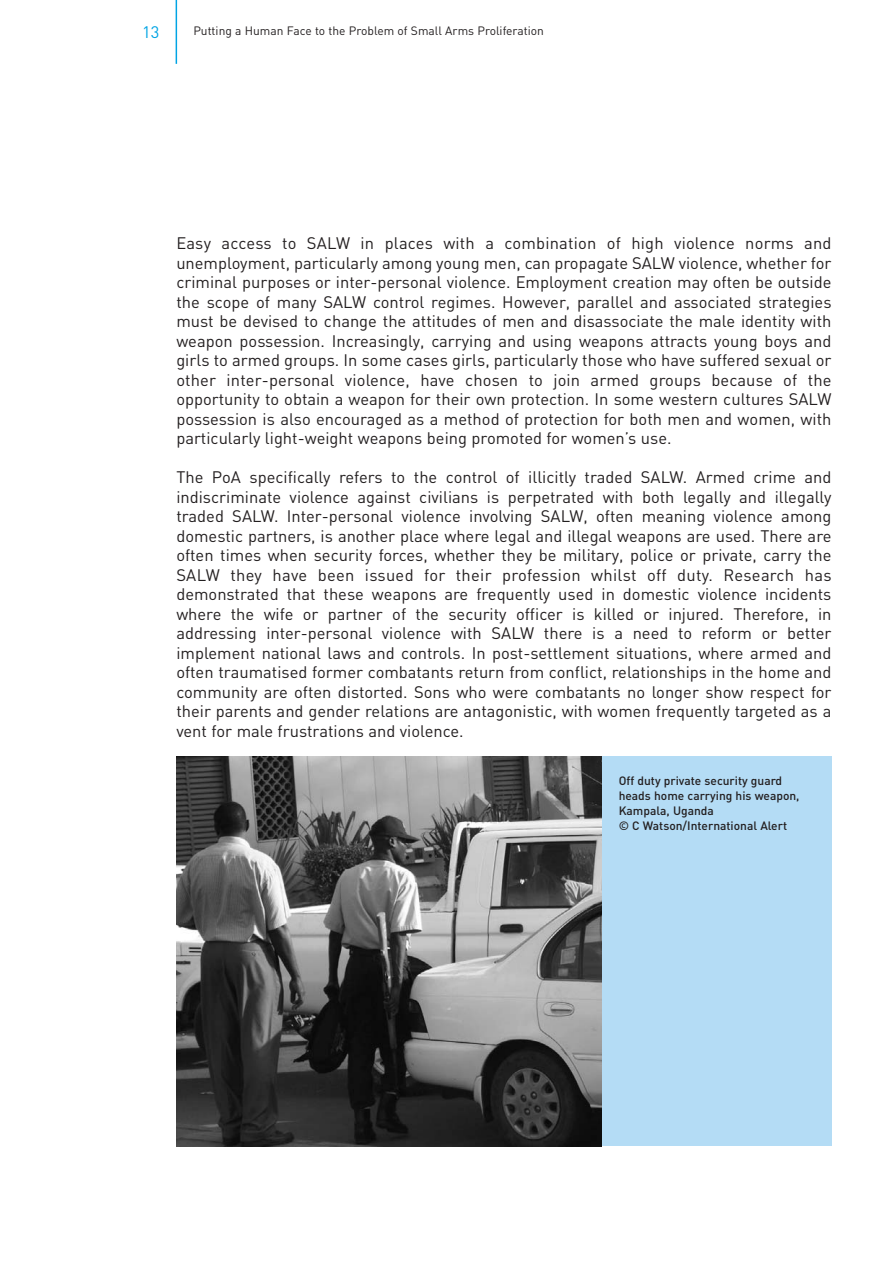
<style>
.page{position:relative;width:893px;height:1263px;background:#fff}
.page>*{position:absolute;margin:0;border:0;box-sizing:border-box;transform-origin:0 0}
.t1{font:16.5px/19.5px "DIN";color:#231f20;text-align:justify}
.t2{font:16.5px "DIN";color:#00a4e4}
.t3{font:500 12px/15px "DIN";color:#231f20}
.t4{font:12px "DIN";color:#231f20}
</style>
<div class="page">
<div style="left:176px;top:756px;width:655px;height:390px;background:#b4dcf5"></div>
<hr style="left:176px;top:0;width:1px;height:64px;background:#00a4e4">
<img style="left:176px;top:756px;width:425px;height:390px">
<p class="t2" style="left:142px;top:26px;width:19px">13</p>
<p class="t4" style="left:193px;top:26px;width:352px">Putting a Human Face to the Problem of Small Arms Proliferation</p>
<p class="t1" style="left:176px;top:235px;width:656px">Easy access to SALW in places with a combination of high violence norms and unemployment, particularly among young men, can propagate SALW violence, whether for criminal purposes or inter-personal violence. Employment creation may often be outside the scope of many SALW control regimes. However, parallel and associated strategies must be devised to change the attitudes of men and disassociate the male identity with weapon possession. Increasingly, carrying and using weapons attracts young boys and girls to armed groups. In some cases girls, particularly those who have suffered sexual or other inter-personal violence, have chosen to join armed groups because of the opportunity to obtain a weapon for their own protection. In some western cultures SALW possession is also encouraged as a method of protection for both men and women, with particularly light-weight weapons being promoted for women’s use.</p>
<p class="t1" style="left:176px;top:469px;width:656px">The PoA specifically refers to the control of illicitly traded SALW. Armed crime and indiscriminate violence against civilians is perpetrated with both legally and illegally traded SALW. Inter-personal violence involving SALW, often meaning violence among domestic partners, is another place where legal and illegal weapons are used. There are often times when security forces, whether they be military, police or private, carry the SALW they have been issued for their profession whilst off duty. Research has demonstrated that these weapons are frequently used in domestic violence incidents where the wife or partner of the security officer is killed or injured. Therefore, in addressing inter-personal violence with SALW there is a need to reform or better implement national laws and controls. In post-settlement situations, where armed and often traumatised former combatants return from conflict, relationships in the home and community are often distorted. Sons who were combatants no longer show respect for their parents and gender relations are antagonistic, with women frequently targeted as a vent for male frustrations and violence.</p>
<p class="t3" style="left:618px;top:774px;width:182px">Off duty private security guard heads home carrying his weapon,<br>Kampala, Uganda<br>© C Watson/International Alert</p>
</div>
